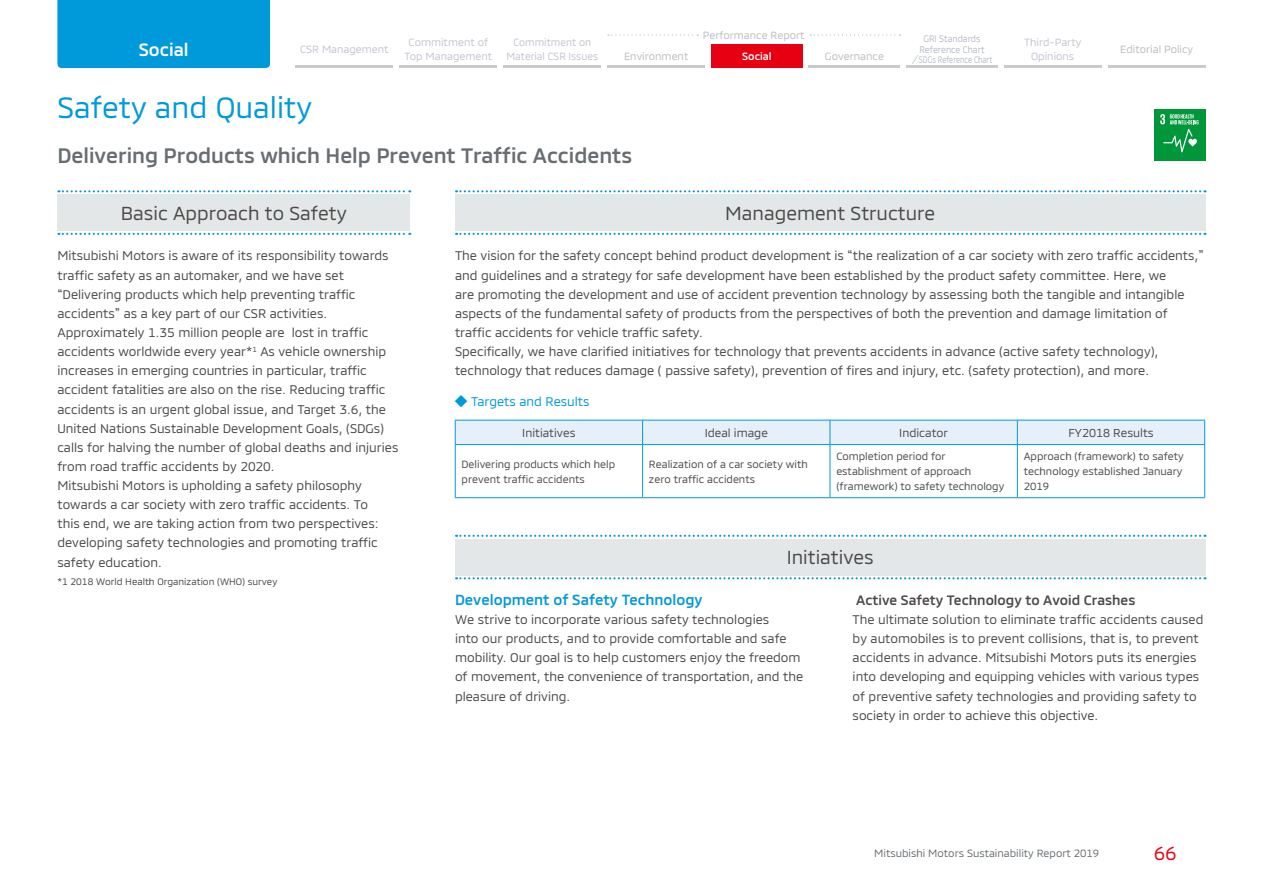
<style>
.page{position:relative;width:1263px;height:893px;background:#fff}
.page>*{position:absolute;margin:0;border:0;box-sizing:border-box;transform-origin:0 0}
.t1{font:29.7px "MMCOFFICE";color:#0099d9}
.t2{font:500 21.3px "MMCOFFICE";color:#686d71}
.t3{font:19.2px "MMCOFFICE";color:#4c4948}
.t4{font:19.2px "MMCOFFICE";color:#e60012}
.t5{font:500 18px "MMCOFFICE";color:#fff}
.t6{font:500 14.85px "MMCOFFICE";color:#0099d9}
.t7{font:500 13.8px "MMCOFFICE";color:#4c4948}
.t8{font:12.75px/19.2px "MMCOFFICE";color:#4c4948}
.t9{font:12.75px "MMCOFFICE";color:#0099d9}
.t10{font:11.7px "MMCOFFICE";color:#4c4948}
.t11{font:10.65px/14.9px "MMCOFFICE";color:#4c4948}
.t12{font:10.65px/13.8px "MMCOFFICE";color:#c2c5d0;text-align:center}
.t13{font:10.65px "MMCOFFICE";color:#b8bdc0}
.t14{font:10.65px "MMCOFFICE";color:#686d71}
.t15{font:10.65px/13.8px "MMCOFFICE";color:#c2c5d0;text-align:center;scale:.95 1}
.t16{font:500 10.65px "MMCOFFICE";color:#fff}
.t17{font:9.6px/10.6px "MMCOFFICE";color:#b6bac6;text-align:center;scale:.9 1}
.t18{font:9.6px "MMCOFFICE";color:#4c4948}
.s1{font-family:"Hira Kaku Std W4"}
</style>
<div class="page">
<div style="left:57px;top:0;width:213px;height:68px;background:#0099d9"></div>
<div style="left:455px;top:420px;width:750px;height:24px;background:#e6f0fa"></div>
<hr style="left:455px;top:444px;width:188px;height:1px;background:#0099d9">
<hr style="left:455px;top:445px;width:1px;height:52px;background:#0099d9">
<hr style="left:643px;top:444px;width:187px;height:1px;background:#0099d9">
<hr style="left:642px;top:445px;width:1px;height:52px;background:#0099d9">
<hr style="left:830px;top:444px;width:187px;height:1px;background:#0099d9">
<hr style="left:830px;top:445px;width:1px;height:52px;background:#0099d9">
<hr style="left:1017px;top:444px;width:188px;height:1px;background:#0099d9">
<hr style="left:1017px;top:445px;width:1px;height:52px;background:#0099d9">
<hr style="left:1204px;top:445px;width:1px;height:52px;background:#0099d9">
<hr style="left:455px;top:497px;width:188px;height:1px;background:#0099d9">
<hr style="left:643px;top:497px;width:187px;height:1px;background:#0099d9">
<hr style="left:830px;top:497px;width:187px;height:1px;background:#0099d9">
<hr style="left:1017px;top:497px;width:188px;height:1px;background:#0099d9">
<div style="left:1154px;top:109px;width:51px;height:52px;background:#00973b"></div>
<svg style="left:1160px;top:114px;width:38px;height:38px"></svg>
<div style="left:57px;top:195px;width:353px;height:36px;background:#e4e7e8"></div>
<svg style="left:58px;top:233px;width:352px;height:2px"></svg>
<svg style="left:58px;top:190px;width:352px;height:2px"></svg>
<div style="left:455px;top:195px;width:750px;height:36px;background:#e4e7e8"></div>
<svg style="left:456px;top:233px;width:749px;height:2px"></svg>
<svg style="left:456px;top:190px;width:749px;height:2px"></svg>
<div style="left:455px;top:539px;width:750px;height:36px;background:#e4e7e8"></div>
<svg style="left:456px;top:577px;width:749px;height:2px"></svg>
<svg style="left:456px;top:535px;width:749px;height:2px"></svg>
<div style="left:711px;top:45px;width:92px;height:23px;background:#e60012"></div>
<hr style="left:296px;top:66px;width:97px;height:2px;background:#c9caca">
<hr style="left:399px;top:66px;width:98px;height:2px;background:#c9caca">
<hr style="left:503px;top:66px;width:98px;height:2px;background:#c9caca">
<hr style="left:607px;top:66px;width:98px;height:2px;background:#c9caca">
<hr style="left:809px;top:66px;width:91px;height:2px;background:#c9caca">
<hr style="left:906px;top:66px;width:92px;height:2px;background:#c9caca">
<hr style="left:1004px;top:66px;width:98px;height:2px;background:#c9caca">
<hr style="left:1108px;top:66px;width:97px;height:2px;background:#c9caca">
<svg style="left:608px;top:34px;width:90px;height:2px"></svg>
<svg style="left:810px;top:34px;width:90px;height:2px"></svg>
<p class="t13" style="left:703px;top:27px;width:103px">Performance Report</p>
<p class="t12" style="left:300px;top:41px;width:90px">CSR Management</p>
<p class="t12" style="left:404px;top:34px;width:89px">Commitment of<br>Top Management</p>
<p class="t15" style="left:506px;top:34px;width:98px">Commitment on<br>Material CSR Issues</p>
<h3 class="t5" style="left:139px;top:35px;width:51px">Social</h3>
<h1 class="t1" style="left:57px;top:83px;width:256px">Safety and Quality</h1>
<h2 class="t2" style="left:57px;top:139px;width:576px">Delivering Products which Help Prevent Traffic Accidents</h2>
<p class="t16" style="left:742px;top:48px;width:31px">Social</p>
<p class="t13" style="left:624px;top:48px;width:66px">Environment</p>
<p class="t13" style="left:825px;top:48px;width:61px">Governance</p>
<p class="t17" style="left:912px;top:32px;width:91px">GRI Standards<br>Reference Chart<span class="s1">／</span>SDGs Reference Chart</p>
<p class="t12" style="left:1024px;top:34px;width:59px">Third-Party<br>Opinions</p>
<p class="t13" style="left:1120px;top:41px;width:75px">Editorial Policy</p>
<h3 class="t3" style="left:121px;top:198px;width:228px">Basic Approach to Safety</h3>
<h3 class="t3" style="left:725px;top:198px;width:211px">Management Structure</h3>
<p class="t8" style="left:57px;top:245px;width:342px">Mitsubishi Motors is aware of its responsibility towards traffic safety as an automaker, and we have set <span class="s1">“</span>Delivering products which help preventing traffic accidents<span class="s1">”</span> as a key part of our CSR activities.<br>Approximately 1.35 million people are lost in traffic accidents worldwide every year*<sup>1</sup> As vehicle ownership increases in emerging countries in particular, traffic accident fatalities are also on the rise. Reducing traffic accidents is an urgent global issue, and Target 3.6, the United Nations Sustainable Development Goals, (SDGs) calls for halving the number of global deaths and injuries from road traffic accidents by 2020.<br>Mitsubishi Motors is upholding a safety philosophy towards a car society with zero traffic accidents. To<br>this end, we are taking action from two perspectives: developing safety technologies and promoting traffic safety education.</p>
<p class="t8" style="left:455px;top:245px;width:750px">The vision for the safety concept behind product development is <span class="s1">“</span>the realization of a car society with zero traffic accidents,<span class="s1">” </span>and guidelines and a strategy for safe development have been established by the product safety committee. Here, we<br>are promoting the development and use of accident prevention technology by assessing both the tangible and intangible aspects of the fundamental safety of products from the perspectives of both the prevention and damage limitation of traffic accidents for vehicle traffic safety.<br>Specifically, we have clarified initiatives for technology that prevents accidents in advance (active safety technology), technology that reduces damage ( passive safety), prevention of fires and injury, etc. (safety protection), and more.</p>
<p class="t9" style="left:455px;top:391px;width:136px"><span class="s1">◆</span> Targets and Results</p>
<p class="t10" style="left:522px;top:423px;width:55px">Initiatives</p>
<p class="t10" style="left:705px;top:423px;width:65px">Ideal image</p>
<p class="t10" style="left:899px;top:423px;width:50px">Indicator</p>
<p class="t10" style="left:1068px;top:423px;width:87px">FY2018 Results</p>
<p class="t11" style="left:462px;top:455px;width:155px">Delivering products which help prevent traffic accidents</p>
<p class="t11" style="left:649px;top:455px;width:160px">Realization of a car society with zero traffic accidents</p>
<p class="t11" style="left:836px;top:448px;width:169px">Completion period for establishment of approach (framework) to safety technology</p>
<p class="t11" style="left:1024px;top:448px;width:162px">Approach (framework) to safety technology established January<br>2019</p>
<h3 class="t3" style="left:787px;top:542px;width:89px">Initiatives</h3>
<p class="t18" style="left:57px;top:573px;width:221px">*1 2018 World Health Organization (WHO) survey</p>
<p class="t6" style="left:455px;top:588px;width:249px">Development of Safety Technology</p>
<p class="t7" style="left:856px;top:589px;width:281px">Active Safety Technology to Avoid Crashes</p>
<p class="t8" style="left:455px;top:608px;width:350px">We strive to incorporate various safety technologies<br>into our products, and to provide comfortable and safe mobility. Our goal is to help customers enjoy the freedom of movement, the convenience of transportation, and the pleasure of driving.</p>
<p class="t8" style="left:853px;top:608px;width:352px">The ultimate solution to eliminate traffic accidents caused by automobiles is to prevent collisions, that is, to prevent accidents in advance. Mitsubishi Motors puts its energies into developing and equipping vehicles with various types of preventive safety technologies and providing safety to society in order to achieve this objective.</p>
<p class="t14" style="left:874px;top:844px;width:226px">Mitsubishi Motors Sustainability Report 2019</p>
<h3 class="t4" style="left:1154px;top:837px;width:24px">66</h3>
</div>
